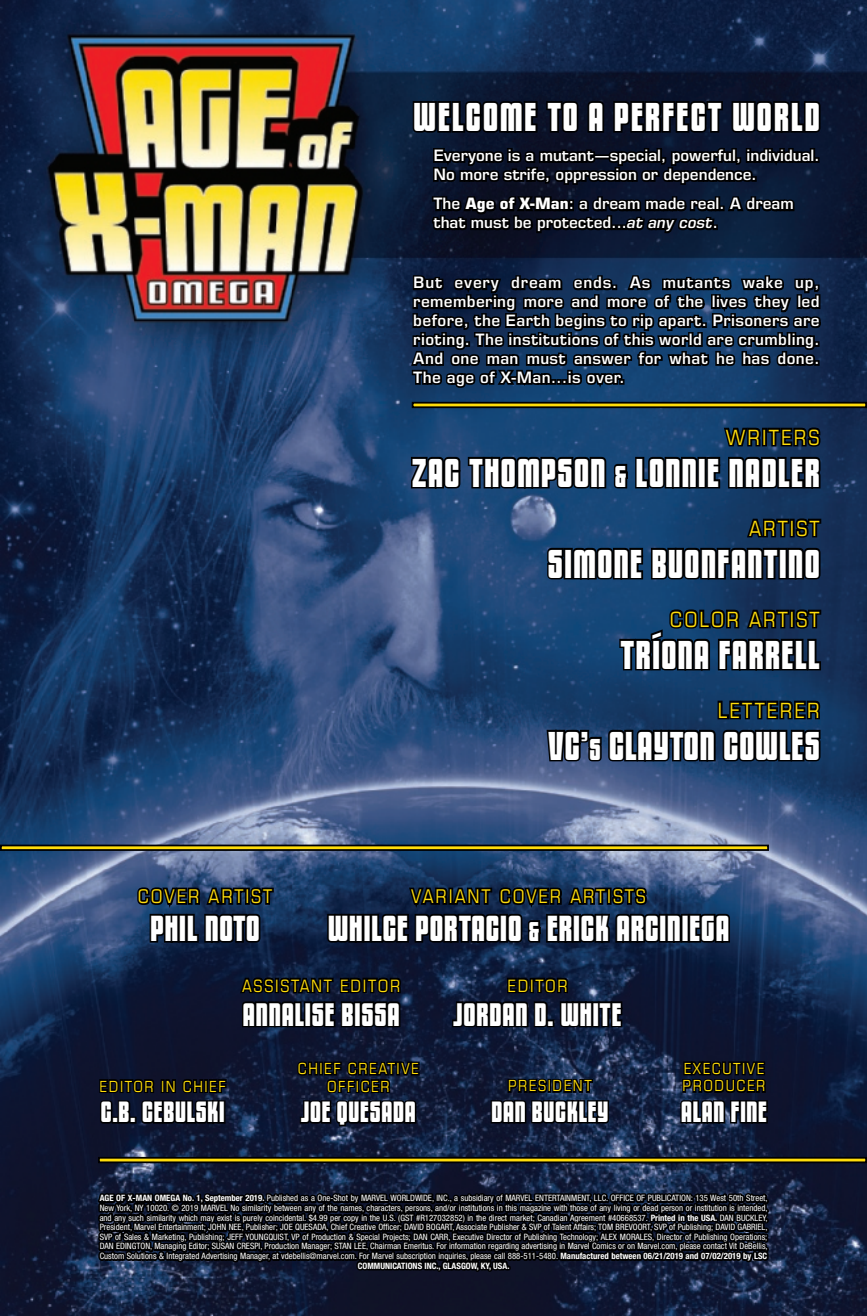
<style>
.page{position:relative;width:867px;height:1316px;background:#fff}
.page>*{position:absolute;margin:0;border:0;box-sizing:border-box;transform-origin:0 0}
.t1{font:42px "Black Tulip ITC Std";letter-spacing:.035em;color:#fff}
.t2{font:37.8px "Black Tulip ITC Std";letter-spacing:.025em;color:#fff}
.t3{font:33.95px "Black Tulip ITC Std";letter-spacing:.025em;color:#fff}
.t4{font:30.62px "Black Tulip ITC Std";letter-spacing:.025em;color:#fff}
.t5{font:condensed 21px "Eurostile LT Pro";letter-spacing:.1em;color:#ffdd0a}
.t6{font:condensed 18.9px "Eurostile LT Pro";letter-spacing:.1em;color:#ffdd0a}
.t7{font:condensed 16.97px "Eurostile LT Pro";letter-spacing:.1em;color:#ffdd0a}
.t8{font:600 15.75px/18.9px "Eurostile LT Pro";color:#fff}
.t9{font:condensed 15.22px/17.5px "Eurostile LT Pro";letter-spacing:.1em;color:#ffdd0a;text-align:center}
.t10{font:condensed 8.75px/9.6px "Helvetica Neue LT Pro";color:#fff;text-align:center}
.s1{font-weight:700}
.s2{font-style:italic}
.s3{font-size:31.5px}
.s4{font-size:28.35px}
</style>
<div class="page">
<img style="left:0;top:0;width:866px;height:1315px">
<svg style="left:409px;top:416px;width:414px;height:74px;background:#102e4e"></svg>
<svg style="left:744px;top:515px;width:78px;height:25px;background:#0a1a2f"></svg>
<svg style="left:545px;top:546px;width:277px;height:35px;background:#071627"></svg>
<svg style="left:617px;top:606px;width:205px;height:66px;background:#0a2039"></svg>
<svg style="left:715px;top:697px;width:107px;height:24px;background:#081b31"></svg>
<svg style="left:544px;top:727px;width:278px;height:36px;background:#0c1a2d"></svg>
<svg style="left:134px;top:884px;width:141px;height:60px;background:#0e1d34"></svg>
<svg style="left:325px;top:876px;width:406px;height:68px;background:#0e1d34"></svg>
<svg style="left:238px;top:967px;width:165px;height:61px;background:#060d1d"></svg>
<svg style="left:450px;top:974px;width:173px;height:54px;background:#0b1528"></svg>
<svg style="left:98px;top:1069px;width:130px;height:55px;background:#070b1a"></svg>
<div style="left:218px;top:1100px;width:7px;height:23px;border:3px solid #000001"></div>
<svg style="left:295px;top:1058px;width:126px;height:69px;background:#0a0f20"></svg>
<svg style="left:489px;top:1069px;width:121px;height:55px;background:#0d1628"></svg>
<svg style="left:678px;top:1059px;width:91px;height:65px;background:#080d1b"></svg>
<svg style="left:403px;top:99px;width:419px;height:295px;background:#09172c"></svg>
<div style="left:411px;top:402px;width:455px;height:6px;border:2px solid #000001"></div>
<div style="left:98px;top:1156px;width:768px;height:6px;border:2px solid #000001"></div>
<div style="left:0;top:844px;width:768px;height:6px;border:2px solid #000001"></div>
<svg style="left:95px;top:1154px;width:676px;height:159px;background:#111725"></svg>
<h1 class="t1" style="left:413px;top:94px;width:407px">WELCOME TO A PERFECT WORLD</h1>
<h3 class="t8" style="left:433px;top:146px;width:387px">Everyone is a mutant—special, powerful, individual.<br>No more strife, oppression or dependence.</h3>
<h3 class="t8" style="left:433px;top:194px;width:361px">The <span class="s1">Age of X-Man</span>: a dream made real. A dream that must be protected...<span class="s2">at any cost</span>.</h3>
<p class="t8" style="left:413px;top:273px;width:408px;text-align:justify">But every dream ends. As mutants wake up, remembering more and more of the lives they led before, the Earth begins to rip apart. Prisoners are rioting. The institutions of this world are crumbling.<br>And one man must answer for what he has done.<br>The age of X-Man...is over.</p>
<h3 class="t5" style="left:725px;top:425px;width:95px">WRITERS</h3>
<h1 class="t1" style="left:411px;top:450px;width:409px">ZAC THOMPSON <span class="s3">&amp;</span> LONNIE NADLER</h1>
<h3 class="t5" style="left:748px;top:516px;width:72px">ARTIST</h3>
<h1 class="t1" style="left:548px;top:541px;width:273px">SIMONE BUONFANTINO</h1>
<h3 class="t5" style="left:669px;top:606px;width:151px">COLOR ARTIST</h3>
<h1 class="t1" style="left:620px;top:631px;width:200px">TRÍONA FARRELL</h1>
<h3 class="t5" style="left:717px;top:697px;width:103px">LETTERER</h3>
<h1 class="t1" style="left:548px;top:722px;width:273px">VC’<span class="s3">S</span> CLAYTON COWLES</h1>
<h3 class="t6" style="left:411px;top:885px;width:236px">VARIANT COVER ARTISTS</h3>
<h2 class="t2" style="left:328px;top:907px;width:402px">WHILCE PORTACIO <span class="s4">&amp;</span> ERICK ARCINIEGA</h2>
<h3 class="t7" style="left:242px;top:975px;width:160px">ASSISTANT EDITOR</h3>
<h3 class="t3" style="left:243px;top:995px;width:158px">ANNALISE BISSA</h3>
<h3 class="t6" style="left:138px;top:885px;width:136px">COVER ARTIST</h3>
<h2 class="t2" style="left:150px;top:907px;width:110px">PHIL NOTO</h2>
<h3 class="t7" style="left:507px;top:975px;width:62px">EDITOR</h3>
<h3 class="t3" style="left:453px;top:995px;width:169px">JORDAN D. WHITE</h3>
<h3 class="t9" style="left:100px;top:1077px;width:128px">EDITOR IN CHIEF</h3>
<h3 class="t4" style="left:101px;top:1095px;width:125px">C.B. CEBULSKI</h3>
<h3 class="t9" style="left:298px;top:1059px;width:122px">CHIEF CREATIVE<br>OFFICER</h3>
<h3 class="t4" style="left:301px;top:1095px;width:116px">JOE QUESADA</h3>
<h3 class="t9" style="left:508px;top:1076px;width:85px">PRESIDENT</h3>
<h3 class="t4" style="left:491px;top:1095px;width:118px">DAN BUCKLEY</h3>
<h3 class="t9" style="left:682px;top:1059px;width:84px;text-align:left">EXECUTIVE<br>PRODUCER</h3>
<h3 class="t4" style="left:680px;top:1095px;width:87px">ALAN FINE</h3>
<p class="t10" style="left:100px;top:1192px;width:669px"><span class="s1">AGE OF X-MAN OMEGA No. 1, September 2019.</span> Published as a One-Shot by MARVEL WORLDWIDE, INC., a subsidiary of MARVEL ENTERTAINMENT, LLC. OFFICE OF PUBLICATION: 135 West 50th Street, New York, NY 10020. © 2019 MARVEL No similarity between any of the names, characters, persons, and/or institutions in this magazine with those of any living or dead person or institution is intended, and any such similarity which may exist is purely coincidental. $4.99 per copy in the U.S. (GST #R127032852) in the direct market; Canadian Agreement #40668537. <span class="s1">Printed in the USA.</span> DAN BUCKLEY, President, Marvel Entertainment; JOHN NEE, Publisher; JOE QUESADA, Chief Creative Officer; DAVID BOGART, Associate Publisher &amp; SVP of Talent Affairs; TOM BREVOORT, SVP of Publishing; DAVID GABRIEL, SVP of Sales &amp; Marketing, Publishing; JEFF YOUNGQUIST, VP of Production &amp; Special Projects; DAN CARR, Executive Director of Publishing Technology; ALEX MORALES, Director of Publishing Operations; DAN EDINGTON, Managing Editor; SUSAN CRESPI, Production Manager; STAN LEE, Chairman Emeritus. For information regarding advertising in Marvel Comics or on Marvel.com, please contact Vit DeBellis, Custom Solutions &amp; Integrated Advertising Manager, at vdebellis@marvel.com. For Marvel subscription inquiries, please call 888-511-5480. <span class="s1">Manufactured between 06/21/2019 and 07/02/2019 by LSC COMMUNICATIONS INC., GLASGOW, KY, USA.</span></p>
</div>
